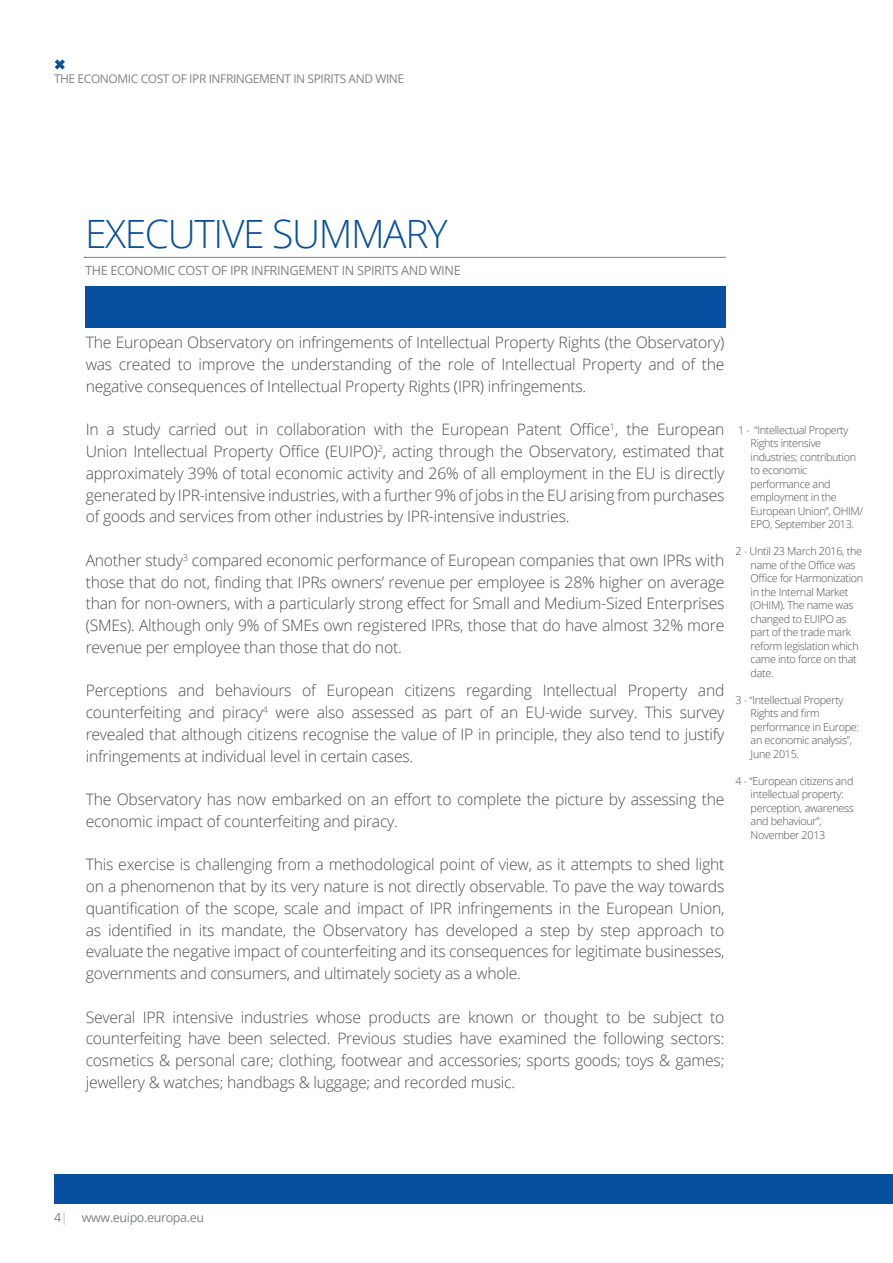
<style>
.page{position:relative;width:893px;height:1263px;background:#fff}
.page>*{position:absolute;margin:0;border:0;box-sizing:border-box;transform-origin:0 0}
.t1{font:300 39px "Open Sans";letter-spacing:-.035em;color:#06509f}
.t2{font:300 15.75px/21.8px "Open Sans";letter-spacing:-.015em;color:#4d4d4f;text-align:justify}
.t3{font:12.75px "Open Sans";letter-spacing:-.03em;color:#808285}
.t4{font:12.45px "Open Sans";letter-spacing:-.03em;color:#808285}
.t5{font:12px "Open Sans";letter-spacing:-.035em;color:#808285}
.t6{font:300 10.8px/13.5px "Open Sans";letter-spacing:-.03em;color:#4d4d4f}
.s1{color:#bcbec0}
</style>
<div class="page">
<div style="left:54px;top:1175px;width:839px;height:29px;background:#06509f"></div>
<svg style="left:55px;top:59px;width:10px;height:11px"></svg>
<div style="left:85px;top:286px;width:641px;height:42px;background:#06509f"></div>
<svg style="left:84px;top:257px;width:641px;height:1px"></svg>
<p class="t5" style="left:54px;top:71px;width:352px">THE ECONOMIC COST OF IPR INFRINGEMENT IN SPIRITS AND WINE</p>
<h1 class="t1" style="left:85px;top:207px;width:364px">EXECUTIVE SUMMARY</h1>
<p class="t3" style="left:85px;top:261px;width:377px">THE ECONOMIC COST OF IPR INFRINGEMENT IN SPIRITS AND WINE</p>
<p class="t2" style="left:86px;top:331px;width:640px">The European Observatory on infringements of Intellectual Property Rights (the Observatory) was created to improve the understanding of the role of Intellectual Property and of the negative consequences of Intellectual Property Rights (IPR) infringements.</p>
<p class="t2" style="left:86px;top:418px;width:640px">In a study carried out in collaboration with the European Patent Office<sup>1</sup>, the European Union Intellectual Property Office (EUIPO)<sup>2</sup>, acting through the Observatory, estimated that approximately 39% of total economic activity and 26% of all employment in the EU is directly generated by IPR-intensive industries, with a further 9% of jobs in the EU arising from purchases of goods and services from other industries by IPR-intensive industries.</p>
<p class="t2" style="left:86px;top:549px;width:640px">Another study<sup>3</sup> compared economic performance of European companies that own IPRs with those that do not, finding that IPRs owners’ revenue per employee is 28% higher on average than for non-owners, with a particularly strong effect for Small and Medium-Sized Enterprises (SMEs). Although only 9% of SMEs own registered IPRs, those that do have almost 32% more revenue per employee than those that do not.</p>
<p class="t2" style="left:86px;top:679px;width:640px">Perceptions and behaviours of European citizens regarding Intellectual Property and counterfeiting and piracy<sup>4</sup> were also assessed as part of an EU-wide survey. This survey revealed that although citizens recognise the value of IP in principle, they also tend to justify infringements at individual level in certain cases.</p>
<p class="t2" style="left:86px;top:788px;width:640px">The Observatory has now embarked on an effort to complete the picture by assessing the economic impact of counterfeiting and piracy.</p>
<p class="t2" style="left:86px;top:853px;width:640px">This exercise is challenging from a methodological point of view, as it attempts to shed light on a phenomenon that by its very nature is not directly observable. To pave the way towards quantification of the scope, scale and impact of IPR infringements in the European Union, as identified in its mandate, the Observatory has developed a step by step approach to evaluate the negative impact of counterfeiting and its consequences for legitimate businesses, governments and consumers, and ultimately society as a whole.</p>
<p class="t2" style="left:86px;top:1006px;width:640px">Several IPR intensive industries whose products are known or thought to be subject to counterfeiting have been selected. Previous studies have examined the following sectors: cosmetics &amp; personal care; clothing, footwear and accessories; sports goods; toys &amp; games; jewellery &amp; watches; handbags &amp; luggage; and recorded music.</p>
<p class="t6" style="left:751px;top:423px;width:114px;text-indent:-13px">1 - “Intellectual Property<br>Rights intensive industries; contribution to economic performance and employment in the<br>European Union”, OHIM/<br>EPO, September 2013.</p>
<p class="t6" style="left:751px;top:544px;width:114px;text-indent:-15px">2 - Until 23 March 2016, the name of the Office was<br>Office for Harmonization in the Internal Market (OHIM). The name was changed to EUIPO as part of the trade mark reform legislation which came into force on that date.</p>
<p class="t6" style="left:751px;top:693px;width:110px;text-indent:-15px">3 - “Intellectual Property<br>Rights and firm performance in Europe: an economic analysis”,<br>June 2015.</p>
<p class="t6" style="left:751px;top:774px;width:105px;text-indent:-15px">4 - “European citizens and intellectual property: perception, awareness and behaviour”,<br>November 2013</p>
<p class="t4" style="left:54px;top:1209px;width:152px">4<span class="s1">|</span> www.euipo.europa.eu</p>
</div>
